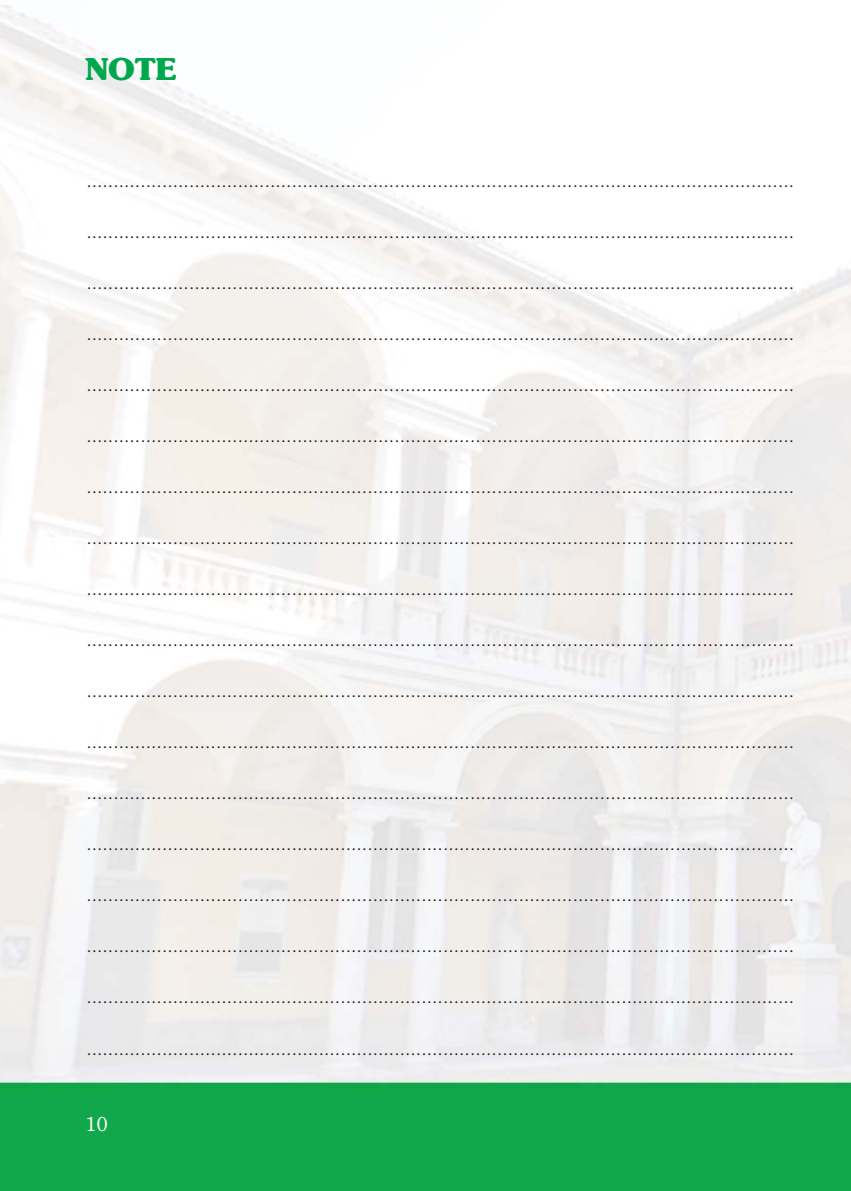
<style>
.page{position:relative;width:851px;height:1191px;background:#fff}
.page>*{position:absolute;margin:0;border:0;box-sizing:border-box;transform-origin:0 0}
.t1{font:700 30px "Souvenir";color:#00a74c}
.t2{font:300 19px "Souvenir";color:#fff}
.t3{font:300 18px "Souvenir";color:#231f20}
</style>
<div class="page">
<img style="left:0;top:5px;width:850px;height:1186px">
<h1 class="t1" style="left:85px;top:57px;width:93px">NOTE</h1>
<p class="t3" style="left:86px;top:173px;width:709px">...................................................................................................................................</p>
<p class="t3" style="left:86px;top:224px;width:709px">...................................................................................................................................</p>
<p class="t3" style="left:86px;top:275px;width:709px">...................................................................................................................................</p>
<p class="t3" style="left:86px;top:326px;width:709px">...................................................................................................................................</p>
<p class="t3" style="left:86px;top:377px;width:709px">...................................................................................................................................</p>
<p class="t3" style="left:86px;top:428px;width:709px">...................................................................................................................................</p>
<p class="t3" style="left:86px;top:479px;width:709px">...................................................................................................................................</p>
<p class="t3" style="left:86px;top:530px;width:709px">...................................................................................................................................</p>
<p class="t3" style="left:86px;top:581px;width:709px">...................................................................................................................................</p>
<p class="t3" style="left:86px;top:632px;width:709px">...................................................................................................................................</p>
<p class="t3" style="left:86px;top:683px;width:709px">...................................................................................................................................</p>
<p class="t3" style="left:86px;top:734px;width:709px">...................................................................................................................................</p>
<p class="t3" style="left:86px;top:785px;width:709px">...................................................................................................................................</p>
<p class="t3" style="left:86px;top:836px;width:709px">...................................................................................................................................</p>
<p class="t3" style="left:86px;top:887px;width:709px">...................................................................................................................................</p>
<p class="t3" style="left:86px;top:938px;width:709px">...................................................................................................................................</p>
<p class="t3" style="left:86px;top:989px;width:709px">...................................................................................................................................</p>
<p class="t3" style="left:86px;top:1040px;width:709px">...................................................................................................................................</p>
<p class="t2" style="left:85px;top:1116px;width:24px">10</p>
</div>
